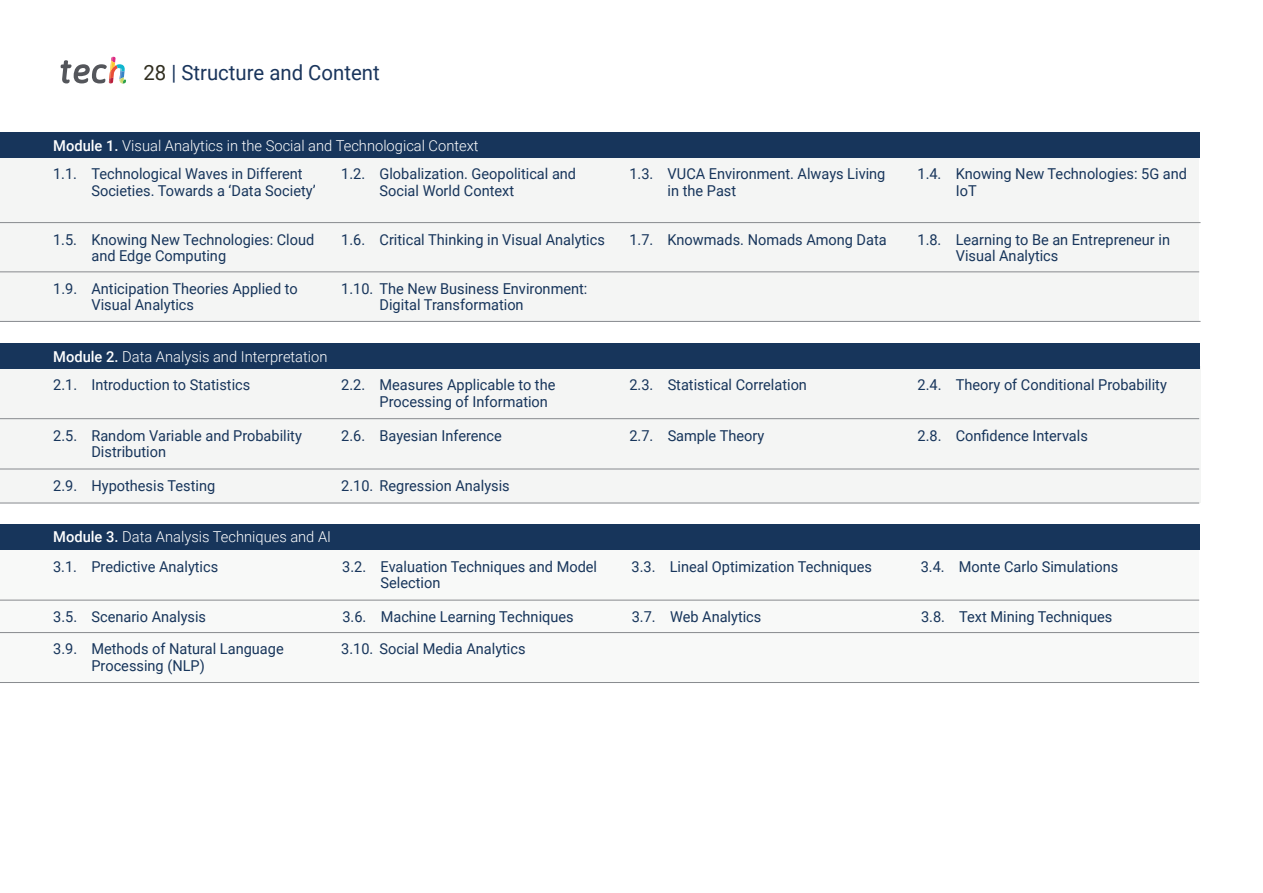
<style>
.page{position:relative;width:1263px;height:893px;background:#fff}
.page>*{position:absolute;margin:0;border:0;box-sizing:border-box;transform-origin:0 0}
.t1{font:21px "Roboto";color:#1a355c}
.t2{font:15px/16.5px "Roboto";color:#17355b}
.t3{font:300 15px/29.7px "Roboto";color:#fff}
.s1{color:#312e20}
.s2{font-weight:500}
.s3{font-weight:400;color:#17355b}
</style>
<div class="page">
<div style="left:0;top:151px;width:1199px;height:170px;background:#f4f5f4"></div>
<div style="left:0;top:366px;width:1200px;height:137px;background:#f4f5f4"></div>
<div style="left:0;top:132px;width:1199px;height:25px;background:#17355b"></div>
<div style="left:0;top:343px;width:1199px;height:25px;background:#17355b"></div>
<hr style="left:0;top:222px;width:1200px;height:1px;background:#878a8e">
<hr style="left:0;top:272px;width:1199px;height:1px;background:#878a8e">
<hr style="left:0;top:321px;width:1200px;height:1px;background:#878a8e">
<hr style="left:0;top:469px;width:1199px;height:1px;background:#878a8e">
<hr style="left:0;top:503px;width:1199px;height:1px;background:#878a8e">
<hr style="left:0;top:418px;width:1199px;height:1px;background:#878a8e">
<svg style="left:61px;top:57px;width:65px;height:27px"></svg>
<div style="left:0;top:524px;width:1199px;height:26px;background:#17355b"></div>
<div style="left:0;top:550px;width:1199px;height:133px;background:#f8f9f8"></div>
<hr style="left:0;top:632px;width:1199px;height:1px;background:#878a8e">
<hr style="left:0;top:682px;width:1199px;height:1px;background:#878a8e">
<hr style="left:0;top:600px;width:1199px;height:1px;background:#878a8e">
<h1 class="t1" style="left:144px;top:57px;width:238px"><span class="s1">28</span> | Structure and Content</h1>
<p class="t3" style="left:53px;top:130px;width:427px"><span class="s2">Module 1.</span> Visual Analytics in the Social and Technological Context</p>
<p class="t2" style="left:91px;top:165px;width:226px;text-indent:-38px">1.1. Technological Waves in Different<br>Societies. Towards a ‘Data Society’</p>
<p class="t2" style="left:379px;top:165px;width:198px;text-indent:-38px">1.2. Globalization. Geopolitical and<br>Social World Context</p>
<p class="t2" style="left:668px;top:165px;width:219px;text-indent:-38px">1.3. VUCA Environment. Always Living in the Past</p>
<p class="t2" style="left:956px;top:165px;width:233px;text-indent:-38px">1.4. Knowing New Technologies: 5G and<br>IoT</p>
<p class="t2" style="left:91px;top:231px;width:224px;text-indent:-38px">1.5. Knowing New Technologies: Cloud and Edge Computing</p>
<p class="t2" style="left:341px;top:231px;width:265px">1.6. Critical Thinking in Visual Analytics</p>
<p class="t2" style="left:629px;top:231px;width:259px">1.7. Knowmads. Nomads Among Data</p>
<p class="t2" style="left:956px;top:231px;width:216px;text-indent:-38px">1.8. Learning to Be an Entrepreneur in<br>Visual Analytics</p>
<p class="t2" style="left:91px;top:280px;width:208px;text-indent:-38px">1.9. Anticipation Theories Applied to<br>Visual Analytics</p>
<p class="t2" style="left:380px;top:280px;width:209px;text-indent:-38px">1.10. The New Business Environment:<br>Digital Transformation</p>
<p class="t3" style="left:53px;top:341px;width:276px"><span class="s2">Module 2.</span> Data Analysis and Interpretation</p>
<p class="t2" style="left:53px;top:376px;width:199px">2.1. Introduction to Statistics</p>
<p class="t2" style="left:380px;top:376px;width:177px;text-indent:-38px">2.2. Measures Applicable to the<br>Processing of Information</p>
<p class="t2" style="left:629px;top:376px;width:179px">2.3. Statistical Correlation</p>
<p class="t2" style="left:917px;top:376px;width:251px">2.4. Theory of Conditional Probability</p>
<p class="t2" style="left:91px;top:427px;width:212px;text-indent:-38px">2.5. Random Variable and Probability<br>Distribution</p>
<p class="t2" style="left:341px;top:427px;width:162px">2.6. Bayesian Inference</p>
<p class="t2" style="left:629px;top:427px;width:136px">2.7. Sample Theory</p>
<p class="t2" style="left:917px;top:427px;width:172px">2.8. Confidence Intervals</p>
<p class="t2" style="left:53px;top:477px;width:164px">2.9. Hypothesis Testing</p>
<p class="t2" style="left:341px;top:477px;width:170px">2.10. Regression Analysis</p>
<p class="t3" style="left:53px;top:521px;width:279px"><span class="s2">Module 3.</span> Data Analysis Techniques and AI<br><span class="s3">3.1. Predictive Analytics</span></p>
<p class="t2" style="left:381px;top:558px;width:218px;text-indent:-38px">3.2. Evaluation Techniques and Model<br>Selection</p>
<p class="t2" style="left:631px;top:558px;width:242px">3.3. Lineal Optimization Techniques</p>
<p class="t2" style="left:921px;top:558px;width:199px">3.4. Monte Carlo Simulations</p>
<p class="t2" style="left:53px;top:608px;width:154px">3.5. Scenario Analysis</p>
<p class="t2" style="left:342px;top:608px;width:233px">3.6. Machine Learning Techniques</p>
<p class="t2" style="left:632px;top:608px;width:131px">3.7. Web Analytics</p>
<p class="t2" style="left:921px;top:608px;width:193px">3.8. Text Mining Techniques</p>
<p class="t2" style="left:91px;top:640px;width:194px;text-indent:-38px">3.9. Methods of Natural Language<br>Processing (NLP)</p>
<p class="t2" style="left:341px;top:640px;width:186px">3.10. Social Media Analytics</p>
</div>
